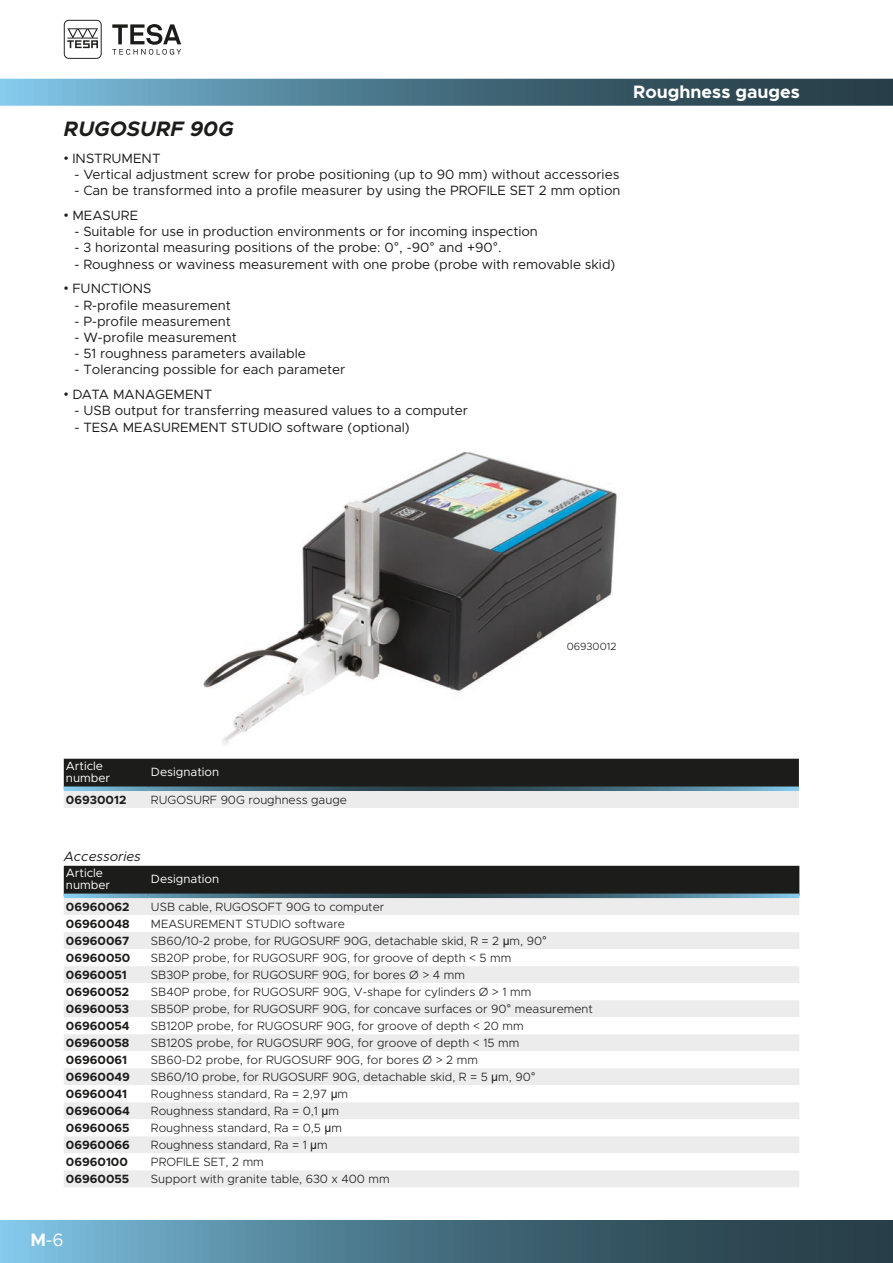
<style>
.page{position:relative;width:893px;height:1263px;background:#fff}
.page>*{position:absolute;margin:0;border:0;box-sizing:border-box;transform-origin:0 0}
.t1{font:italic 700 21px "Metropolis";color:#1c1c1b}
.t2{font:700 18px "Metropolis";color:#fff}
.t3{font:18px "Metropolis";color:#fff}
.t4{font:13.5px "Metropolis";color:#1c1c1b}
.t5{font:italic 13.5px "Metropolis";color:#1c1c1b}
.t6{font:300 12px "Metropolis";color:#1c1c1b}
.t7{font:700 12px "Metropolis";color:#1c1c1b}
.t8{font:12px/12px "Metropolis";color:#fff}
.t9{font:300 10.5px "Metropolis";color:#1c1c1b}
.s1{font-family:"Arial"}
.s2{font-family:"Arial";font-weight:400}
.s3{font-weight:700}
</style>
<div class="page">
<svg style="left:64px;top:20px;width:38px;height:39px"></svg>
<svg style="left:112px;top:24px;width:69px;height:31px"></svg>
<img style="left:203px;top:452px;width:416px;height:293px">
<svg style="left:0;top:79px;width:893px;height:27px;background:#4b7588"></svg>
<svg style="left:0;top:1220px;width:893px;height:43px;background:#497486"></svg>
<div style="left:64px;top:866px;width:735px;height:27px;background:#1c1c1b"></div>
<div style="left:64px;top:898px;width:735px;height:289px;background:#edeced"></div>
<svg style="left:64px;top:915px;width:735px;height:255px"></svg>
<svg style="left:64px;top:893px;width:85px;height:5px"></svg>
<svg style="left:149px;top:893px;width:650px;height:5px;background:#3f6271"></svg>
<svg style="left:64px;top:759px;width:735px;height:49px;background:#6c6c6c"></svg>
<svg style="left:64px;top:786px;width:85px;height:5px"></svg>
<svg style="left:149px;top:786px;width:650px;height:5px;background:#406373"></svg>
<h1 class="t1" style="left:64px;top:115px;width:171px">RUGOSURF 90G</h1>
<p class="t4" style="left:64px;top:150px;width:98px"><span class="s1">•</span> INSTRUMENT</p>
<p class="t4" style="left:74px;top:166px;width:546px">- Vertical adjustment screw for probe positioning (up to 90 mm) without accessories</p>
<p class="t4" style="left:74px;top:182px;width:548px">- Can be transformed into a profile measurer by using the PROFILE SET 2 mm option</p>
<p class="t4" style="left:64px;top:207px;width:76px"><span class="s1">•</span> MEASURE</p>
<p class="t4" style="left:74px;top:223px;width:465px">- Suitable for use in production environments or for incoming inspection</p>
<p class="t4" style="left:74px;top:239px;width:429px">- 3 horizontal measuring positions of the probe: 0<span class="s1">°</span>, -90<span class="s1">°</span> and +90<span class="s1">°</span>.</p>
<p class="t4" style="left:74px;top:256px;width:542px">- Roughness or waviness measurement with one probe (probe with removable skid)</p>
<p class="t4" style="left:64px;top:280px;width:89px"><span class="s1">•</span> FUNCTIONS</p>
<p class="t4" style="left:74px;top:297px;width:158px">- R-profile measurement</p>
<p class="t4" style="left:74px;top:313px;width:158px">- P-profile measurement</p>
<p class="t4" style="left:74px;top:329px;width:164px">- W-profile measurement</p>
<p class="t4" style="left:74px;top:345px;width:233px">- 51 roughness parameters available</p>
<p class="t4" style="left:74px;top:361px;width:273px">- Tolerancing possible for each parameter</p>
<p class="t4" style="left:64px;top:386px;width:150px"><span class="s1">•</span> DATA MANAGEMENT</p>
<p class="t4" style="left:74px;top:402px;width:395px">- USB output for transferring measured values to a computer</p>
<p class="t4" style="left:74px;top:418px;width:337px">- TESA MEASUREMENT STUDIO software (optional)</p>
<h2 class="t2" style="left:633px;top:80px;width:168px">Roughness gauges</h2>
<p class="t8" style="left:66px;top:760px;width:46px">Article number</p>
<p class="t8" style="left:151px;top:766px;width:70px">Designation</p>
<p class="t7" style="left:66px;top:792px;width:62px">06930012</p>
<p class="t6" style="left:151px;top:793px;width:197px">RUGOSURF 90G roughness gauge</p>
<p class="t9" style="left:567px;top:640px;width:51px">06930012</p>
<p class="t5" style="left:64px;top:848px;width:79px">Accessories</p>
<p class="t8" style="left:66px;top:867px;width:46px">Article number</p>
<p class="t8" style="left:151px;top:873px;width:70px">Designation</p>
<p class="t7" style="left:66px;top:900px;width:65px">06960062</p>
<p class="t6" style="left:151px;top:900px;width:235px">USB cable, RUGOSOFT 90G to computer</p>
<p class="t7" style="left:66px;top:917px;width:65px">06960048</p>
<p class="t6" style="left:151px;top:917px;width:195px">MEASUREMENT STUDIO software</p>
<p class="t7" style="left:66px;top:934px;width:65px">06960067</p>
<p class="t6" style="left:151px;top:934px;width:398px">SB60/10-2 probe, for RUGOSURF 90G, detachable skid, R = 2 <span class="s2">µ</span>m, 90<span class="s2">°</span></p>
<p class="t7" style="left:66px;top:951px;width:66px">06960050</p>
<p class="t6" style="left:151px;top:951px;width:362px">SB20P probe, for RUGOSURF 90G, for groove of depth &lt; 5 mm</p>
<p class="t7" style="left:66px;top:968px;width:62px">06960051</p>
<p class="t6" style="left:151px;top:968px;width:316px">SB30P probe, for RUGOSURF 90G, for bores Ø &gt; 4 mm</p>
<p class="t7" style="left:66px;top:985px;width:65px">06960052</p>
<p class="t6" style="left:151px;top:985px;width:382px">SB40P probe, for RUGOSURF 90G, V-shape for cylinders Ø &gt; 1 mm</p>
<p class="t7" style="left:66px;top:1002px;width:65px">06960053</p>
<p class="t6" style="left:151px;top:1002px;width:443px">SB50P probe, for RUGOSURF 90G, for concave surfaces or 90<span class="s2">°</span> measurement</p>
<p class="t7" style="left:66px;top:1019px;width:65px">06960054</p>
<p class="t6" style="left:151px;top:1019px;width:374px">SB120P probe, for RUGOSURF 90G, for groove of depth &lt; 20 mm</p>
<p class="t7" style="left:66px;top:1036px;width:65px">06960058</p>
<p class="t6" style="left:151px;top:1036px;width:370px">SB120S probe, for RUGOSURF 90G, for groove of depth &lt; 15 mm</p>
<p class="t7" style="left:66px;top:1053px;width:63px">06960061</p>
<p class="t6" style="left:151px;top:1053px;width:328px">SB60-D2 probe, for RUGOSURF 90G, for bores Ø &gt; 2 mm</p>
<p class="t7" style="left:66px;top:1070px;width:66px">06960049</p>
<p class="t6" style="left:151px;top:1070px;width:386px">SB60/10 probe, for RUGOSURF 90G, detachable skid, R = 5 <span class="s2">µ</span>m, 90<span class="s2">°</span></p>
<p class="t7" style="left:66px;top:1087px;width:63px">06960041</p>
<p class="t6" style="left:151px;top:1087px;width:199px">Roughness standard, Ra = 2,97 <span class="s2">μ</span>m</p>
<p class="t7" style="left:66px;top:1104px;width:66px">06960064</p>
<p class="t6" style="left:151px;top:1104px;width:190px">Roughness standard, Ra = 0,1 <span class="s2">μ</span>m</p>
<p class="t7" style="left:66px;top:1121px;width:65px">06960065</p>
<p class="t6" style="left:151px;top:1121px;width:192px">Roughness standard, Ra = 0,5 <span class="s2">μ</span>m</p>
<p class="t7" style="left:66px;top:1138px;width:65px">06960066</p>
<p class="t6" style="left:151px;top:1138px;width:178px">Roughness standard, Ra = 1 <span class="s2">μ</span>m</p>
<p class="t7" style="left:66px;top:1155px;width:64px">06960100</p>
<p class="t6" style="left:151px;top:1155px;width:114px">PROFILE SET, 2 mm</p>
<p class="t7" style="left:66px;top:1172px;width:65px">06960055</p>
<p class="t6" style="left:151px;top:1172px;width:240px">Support with granite table, 630 x 400 mm</p>
<h2 class="t3" style="left:30px;top:1229px;width:35px"><span class="s3">M</span>-6</h2>
</div>
